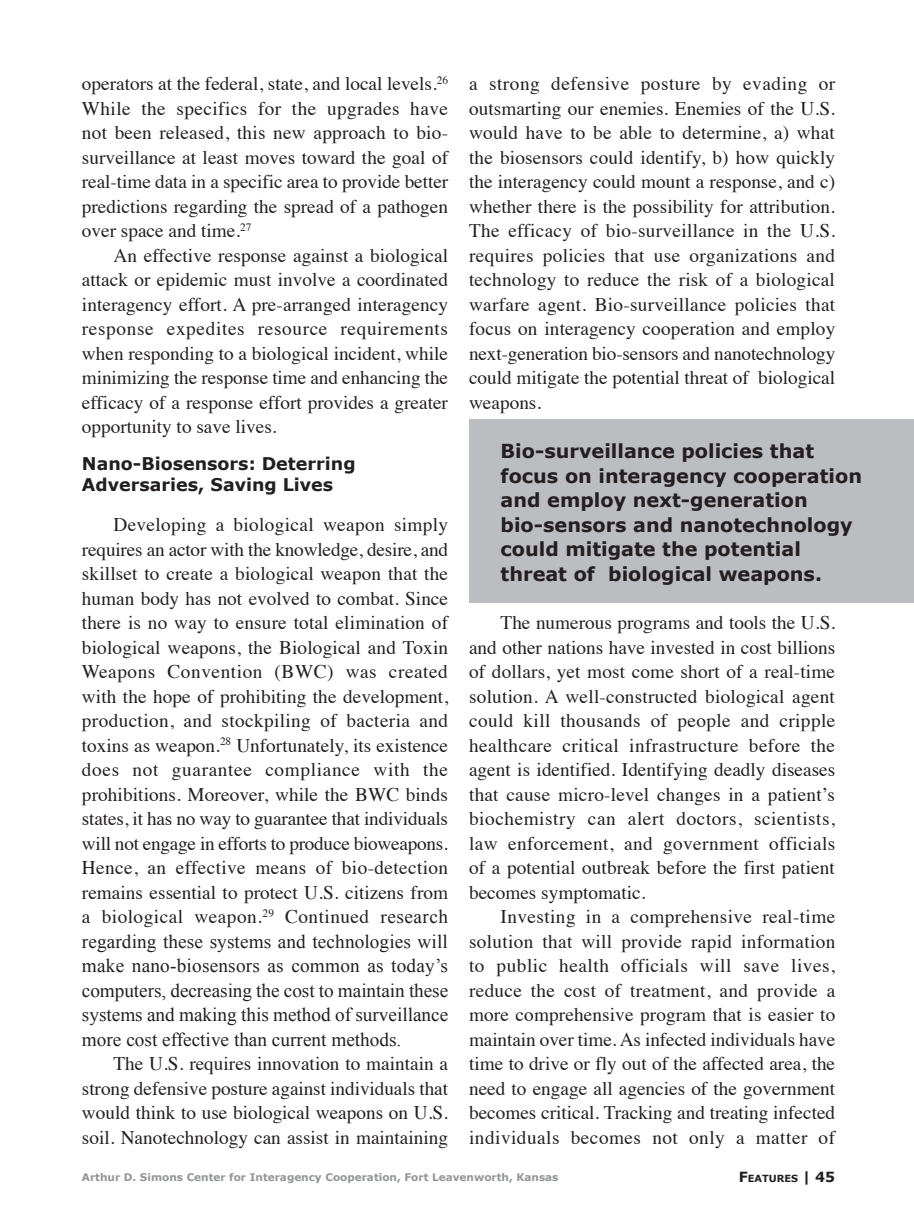
<style>
.page{position:relative;width:914px;height:1229px;background:#fff}
.page>*{position:absolute;margin:0;border:0;box-sizing:border-box;transform-origin:0 0}
.t1{font:19.25px/24.5px "Times";color:#231f20;text-align:justify}
.Right_Pull_Quote{font:700 19.25px/24.5px "Verdana";color:#231f20}
.Subheads{font:700 17.5px/21px "Verdana";color:#231f20}
.t2{font:700 10.5px "Verdana";color:#939598}
.t3{font:700 9.8px "Verdana";color:#231f20}
.s1{font-family:"Times New Roman"}
.s2{font-size:14px}
</style>
<div class="page">
<div style="left:469px;top:419px;width:445px;height:184px;background:#bcbdc0"></div>
<p class="t1" style="left:82px;top:70px;width:368px">operators at the federal, state, and local levels.<sup>26<br></sup>While the specifics for the upgrades have not been released, this new approach to bio&shy;surveillance at least moves toward the goal of real-time data in a specific area to provide better predictions regarding the spread of a pathogen over space and time.<sup>27</sup></p>
<p class="t1" style="left:82px;top:241px;width:368px;text-indent:32px">An effective response against a biological attack or epidemic must involve a coordinated interagency effort. A pre-arranged interagency response expedites resource requirements when responding to a biological incident, while minimizing the response time and enhancing the efficacy of a response effort provides a greater opportunity to save lives.</p>
<p class="Subheads" style="left:82px;top:452px;width:275px">Nano-Biosensors: Deterring<br>Adversaries, Saving Lives</p>
<p class="t1" style="left:82px;top:511px;width:368px;text-indent:32px">Developing a biological weapon simply requires an actor with the knowledge, desire, and skillset to create a biological weapon that the human body has not evolved to combat. Since there is no way to ensure total elimination of biological weapons, the Biological and Toxin Weapons Convention (BWC) was created with the hope of prohibiting the development, production, and stockpiling of bacteria and toxins as weapon.<sup>28</sup> Unfortunately, its existence does not guarantee compliance with the prohibitions. Moreover, while the BWC binds states, it has no way to guarantee that individuals will not engage in efforts to produce bioweapons.<br>Hence, an effective means of bio-detection remains essential to protect U.S. citizens from a biological weapon.<sup>29</sup> Continued r<span class="s1">esearch regarding these systems and technologies will make nano-biosensors as common as today’s computers, decreasing the cost to maintain these systems and making this method of surveillance more cost effective than current methods.</span></p>
<p class="t1" style="left:82px;top:1050px;width:367px;text-indent:32px">The U.S. requires innovation to maintain a strong defensive posture against individuals that would think to use biological weapons on U.S. soil. Nanotechnology can assist in maintaining</p>
<p class="t1" style="left:469px;top:70px;width:368px">a strong defensive posture by evading or outsmarting our enemies. Enemies of the U.S. would have to be able to determine, a) what the biosensors could identify, b) how quickly the interagency could mount a response, and c) whether there is the possibility for attribution.<br>The efficacy of bio-surveillance in the U.S. requires policies that use organizations and technology to reduce the risk of a biological warfare agent. Bio-surveillance policies that focus on interagency cooperation and employ next-generation bio-sensors and nanotechnology could mitigate the potential threat of biological weapons.</p>
<p class="Right_Pull_Quote" style="left:500px;top:438px;width:363px">Bio-surveillance policies that focus on interagency cooperation and employ next-generation bio-sensors and nanotechnology could mitigate the potential threat of biological weapons.</p>
<p class="t1" style="left:469px;top:609px;width:368px;text-indent:32px">The numerous programs and tools the U.S. and other nations have invested in cost billions of dollars, yet most come short of a real-time solution. A well-constructed biological agent could kill thousands of people and cripple healthcare critical infrastructure before the agent is identified. Identifying deadly diseases that cause micro-level changes in a patient’s biochemistry can alert doctors, scientists, law enforcement, and government officials of a potential outbreak before the first patient becomes symptomatic.</p>
<p class="t1" style="left:469px;top:903px;width:368px;text-indent:32px">Investing in a comprehensive real-time solution that will provide rapid information to public health officials will save lives, reduce the cost of treatment, and provide a more comprehensive program that is easier to maintain over time. As infected individuals have time to drive or fly out of the affected area, the need to engage all agencies of the government becomes critical. Tracking and treating infected individuals becomes not only a matter of</p>
<p class="t2" style="left:82px;top:1170px;width:478px">Arthur D. Simons Center for Interagency Cooperation, Fort Leavenworth, Kansas</p>
<p class="t3" style="left:738px;top:1171px;width:98px"><span class="s2">F</span>EATURES <span class="s2">|</span> <span class="s2">45</span></p>
</div>
